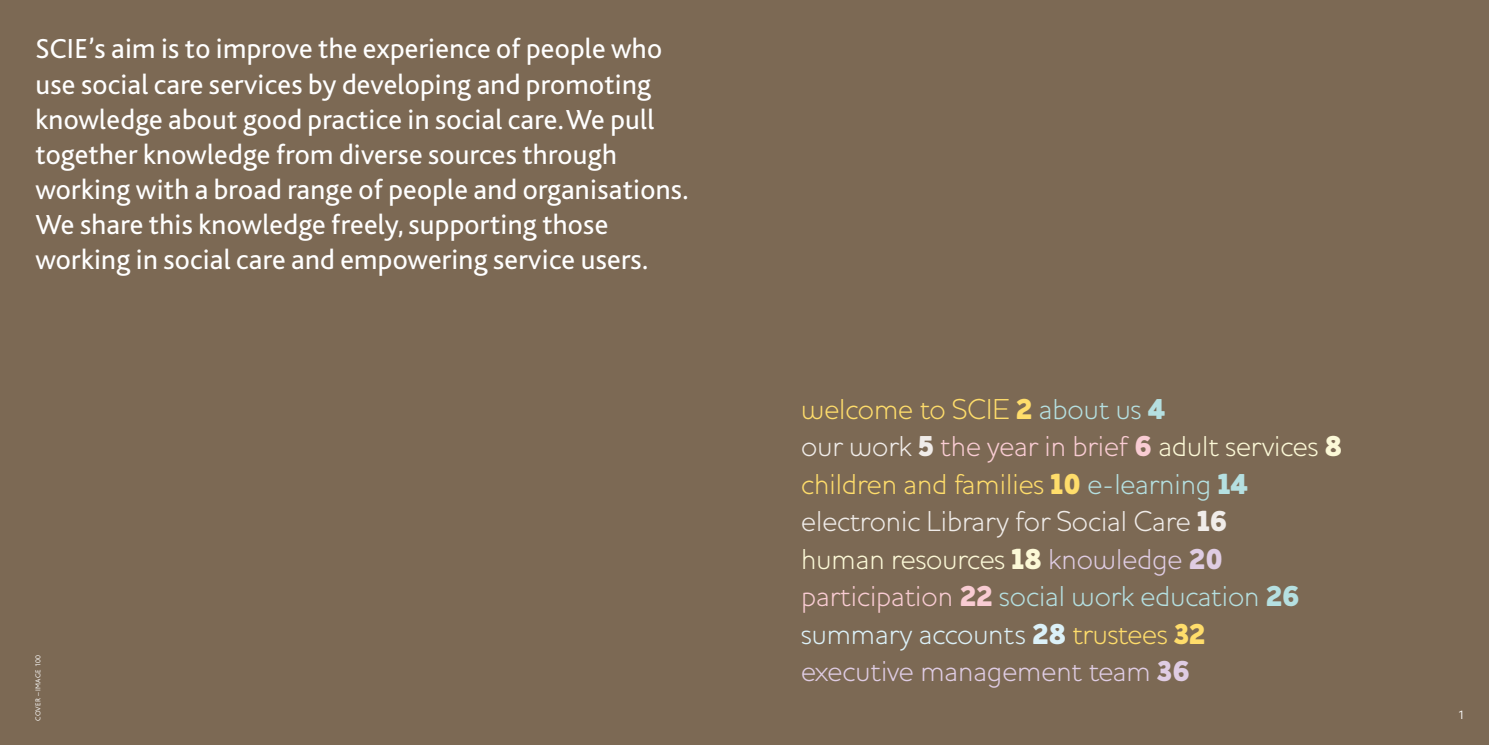
<style>
.page{position:relative;width:1489px;height:745px;background:#fff}
.page>*{position:absolute;margin:0;border:0;box-sizing:border-box;transform-origin:0 0}
.t1{font:300 29.25px/37.4px "Houschka";color:#ffdd6b}
.t2{font:28.75px/35px "Bliss";letter-spacing:.01em;color:#fff}
.t3{font:300 12.5px "Bliss";color:#fff}
.t4{font:300 7.5px "Bliss";letter-spacing:.03em;color:#fff}
.s1{font-weight:800}
.s2{color:#b5e0e1}
.s3{font-weight:800;color:#b5e0e1}
.s4{color:#f0ece9}
.s5{font-weight:800;color:#f0ece9}
.s6{color:#f9ccd3}
.s7{font-weight:800;color:#f9ccd3}
.s8{color:#fcf9d7}
.s9{font-weight:800;color:#fcf9d7}
.s10{color:#dfcce3}
.s11{font-weight:800;color:#dfcce3}
.s12{color:#dcf1f8}
.s13{font-weight:800;color:#dcf1f8}
</style>
<div class="page">
<div style="left:744px;top:0;width:744px;height:744px;background:#7c6954"></div>
<div style="left:0;top:0;width:744px;height:744px;background:#7c6954"></div>
<p class="t2" style="left:35px;top:35px;width:654px">SCIE’s aim is to improve the experience of people who use social care services by developing and promoting knowledge about good practice in social care.We pull together knowledge from diverse sources through working with a broad range of people and organisations.<br>We share this knowledge freely, supporting those working in social care and empowering service users.</p>
<p class="t4" style="left:36px;top:720px;width:67px;rotate:-90deg">COVER – IMAGE 100</p>
<p class="t1" style="left:801px;top:393px;width:542px">welcome to SCIE <span class="s1">2</span> <span class="s2">about us</span> <span class="s3">4<br></span><span class="s4">our work</span> <span class="s5">5</span> <span class="s6">the year in brief</span> <span class="s7">6</span> <span class="s8">adult services</span> <span class="s9">8 </span>children and families <span class="s1">10</span> <span class="s2">e-learning</span> <span class="s3">14 </span><span class="s4">electronic Library for Social Care</span> <span class="s5">16<br></span><span class="s8">human resources</span> <span class="s9">18</span> <span class="s10">knowledge</span> <span class="s11">20 </span><span class="s6">participation</span> <span class="s7">22</span> <span class="s2">social work education</span> <span class="s3">26 </span><span class="s12">summary accounts</span> <span class="s13">28</span> trustees <span class="s1">32<br></span><span class="s10">executive management team</span> <span class="s11">36</span></p>
<p class="t3" style="left:1457px;top:710px;width:8px">1</p>
</div>
